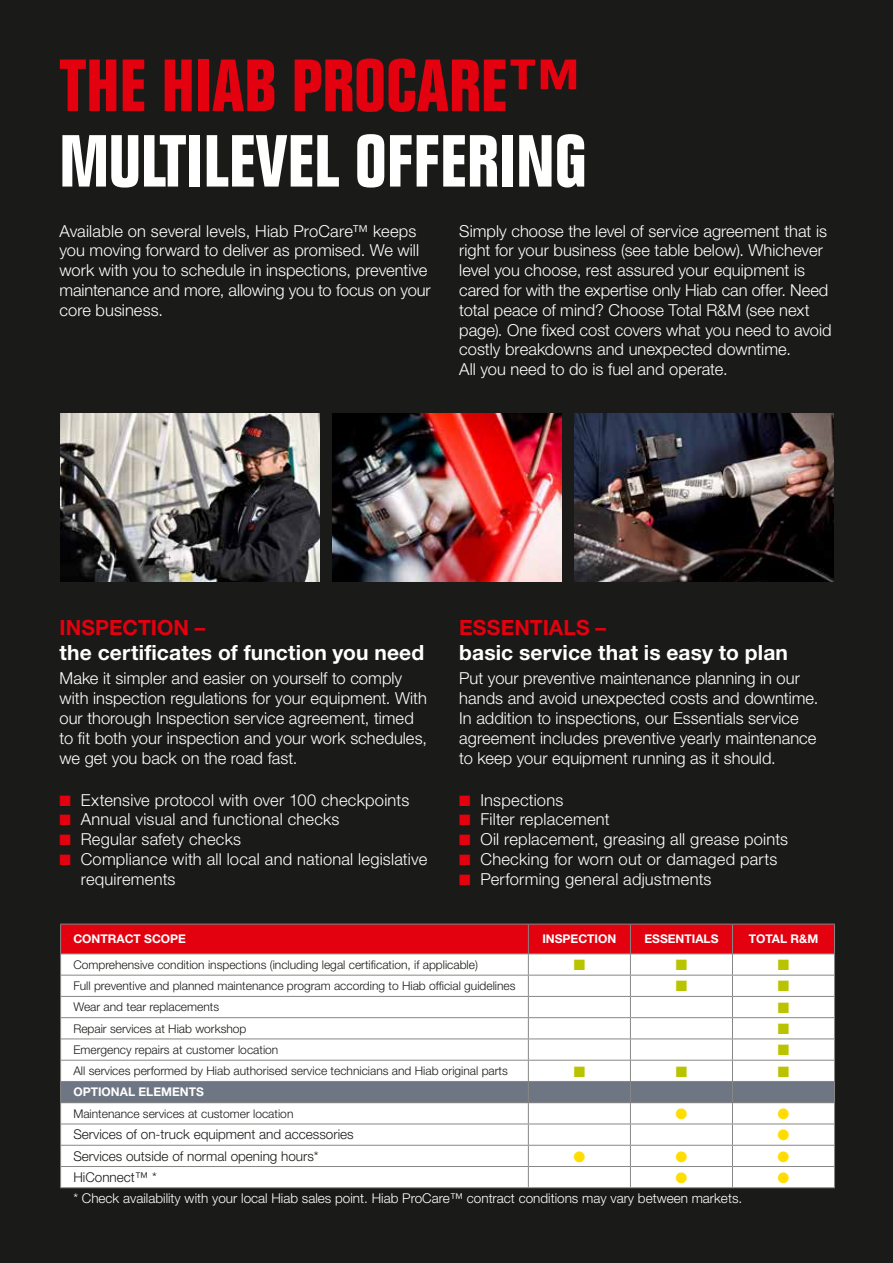
<style>
.page{position:relative;width:893px;height:1263px;background:#1a1a18}
.page>*{position:absolute;margin:0;border:0;box-sizing:border-box;transform-origin:0 0}
.t1{font:700 condensed 72px "Folio Std";color:#fff}
.t2{font:700 condensed 72px "Folio Std";color:#e3000f}
.t3{font:700 21px "Helvetica Neue LT Std";letter-spacing:.005em;color:#fff}
.t4{font:700 21px "Helvetica Neue LT Std";letter-spacing:.005em;color:#e3000f}
.t5{font:300 16.5px/19.8px "Helvetica Neue LT Std";letter-spacing:.005em;color:#fff}
.t6{font:15px "Zapf Dingbats ITC";color:#b8c400}
.t7{font:15px "Zapf Dingbats ITC";color:#fd0}
.t8{font:300 13.5px "Helvetica Neue LT Std";color:#fff}
.t9{font:300 13.5px "Helvetica Neue LT Std";color:#1a1a18}
.t10{font:300 12px "Helvetica Neue LT Std";color:#1a1a18}
.t11{font:700 12px "Helvetica Neue LT Std";color:#fff}
.s1{color:#e3000f}
</style>
<div class="page">
<img style="left:574px;top:413px;width:259px;height:169px">
<img style="left:332px;top:413px;width:230px;height:169px">
<img style="left:60px;top:413px;width:259px;height:169px">
<svg style="left:60px;top:924px;width:775px;height:263px;background:#e8d0d3"></svg>
<hr style="left:60px;top:1187px;width:468px;height:1px;background:#878786">
<hr style="left:528px;top:1187px;width:102px;height:1px;background:#878786">
<hr style="left:630px;top:1187px;width:102px;height:1px;background:#878786">
<hr style="left:732px;top:1187px;width:103px;height:1px;background:#878786">
<h1 class="t2" style="left:60px;top:46px;width:521px">THE HIAB PROCARE™</h1>
<h1 class="t1" style="left:60px;top:121px;width:529px">MULTILEVEL OFFERING</h1>
<p class="t5" style="left:60px;top:220px;width:373px">Available on several levels, Hiab ProCare™ keeps you moving forward to deliver as promised. We will work with you to schedule in inspections, preventive maintenance and more, allowing you to focus on your core business.</p>
<p class="t5" style="left:459px;top:220px;width:374px">Simply choose the level of service agreement that is right for your business (see table below). Whichever level you choose, rest assured your equipment is cared for with the expertise only Hiab can offer. Need total peace of mind? Choose Total R&amp;M (see next page). One fixed cost covers what you need to avoid costly breakdowns and unexpected downtime.<br>All you need to do is fuel and operate.</p>
<p class="t4" style="left:60px;top:615px;width:147px">INSPECTION –</p>
<p class="t3" style="left:60px;top:640px;width:366px">the certificates of function you need</p>
<p class="t5" style="left:60px;top:668px;width:369px">Make it simpler and easier on yourself to comply with inspection regulations for your equipment. With our thorough Inspection service agreement, timed to fit both your inspection and your work schedules, we get you back on the road fast.</p>
<p class="t5" style="left:60px;top:789px;width:351px"><span class="s1">■</span> Extensive protocol with over 100 checkpoints</p>
<p class="t5" style="left:60px;top:809px;width:281px"><span class="s1">■</span> Annual visual and functional checks</p>
<p class="t5" style="left:60px;top:829px;width:183px"><span class="s1">■</span> Regular safety checks</p>
<p class="t5" style="left:81px;top:849px;width:348px;text-indent:-21px"><span class="s1">■</span> Compliance with all local and national legislative requirements</p>
<p class="t4" style="left:459px;top:615px;width:148px">ESSENTIALS –</p>
<p class="t3" style="left:459px;top:640px;width:330px">basic service that is easy to plan</p>
<p class="t5" style="left:459px;top:668px;width:361px">Put your preventive maintenance planning in our hands and avoid unexpected costs and downtime.<br>In addition to inspections, our Essentials service agreement includes preventive yearly maintenance to keep your equipment running as it should.</p>
<p class="t5" style="left:459px;top:789px;width:106px"><span class="s1">■</span> Inspections</p>
<p class="t5" style="left:459px;top:809px;width:152px"><span class="s1">■</span> Filter replacement</p>
<p class="t5" style="left:459px;top:829px;width:330px"><span class="s1">■</span> Oil replacement, greasing all grease points</p>
<p class="t5" style="left:459px;top:849px;width:320px"><span class="s1">■</span> Checking for worn out or damaged parts</p>
<p class="t5" style="left:459px;top:869px;width:254px"><span class="s1">■</span> Performing general adjustments</p>
<p class="t11" style="left:73px;top:931px;width:114px">CONTRACT SCOPE</p>
<p class="t11" style="left:542px;top:931px;width:75px">INSPECTION</p>
<p class="t11" style="left:644px;top:931px;width:76px">ESSENTIALS</p>
<p class="t11" style="left:749px;top:931px;width:71px">TOTAL R&amp;M</p>
<p class="t10" style="left:73px;top:957px;width:406px">Comprehensive condition inspections (including legal certification, if applicable)</p>
<p class="t6" style="left:574px;top:958px;width:13px">■</p>
<p class="t6" style="left:676px;top:958px;width:13px">■</p>
<p class="t6" style="left:778px;top:958px;width:13px">■</p>
<p class="t10" style="left:73px;top:978px;width:444px">Full preventive and planned maintenance program according to Hiab official guidelines</p>
<p class="t6" style="left:676px;top:979px;width:13px">■</p>
<p class="t6" style="left:778px;top:979px;width:13px">■</p>
<p class="t10" style="left:73px;top:1000px;width:147px">Wear and tear replacements</p>
<p class="t6" style="left:778px;top:1000px;width:13px">■</p>
<p class="t10" style="left:73px;top:1021px;width:175px">Repair services at Hiab workshop</p>
<p class="t6" style="left:778px;top:1022px;width:13px">■</p>
<p class="t10" style="left:73px;top:1042px;width:206px">Emergency repairs at customer location</p>
<p class="t6" style="left:778px;top:1043px;width:13px">■</p>
<p class="t10" style="left:73px;top:1063px;width:436px">All services performed by Hiab authorised service technicians and Hiab original parts</p>
<p class="t6" style="left:574px;top:1064px;width:13px">■</p>
<p class="t6" style="left:676px;top:1064px;width:13px">■</p>
<p class="t6" style="left:778px;top:1064px;width:13px">■</p>
<p class="t11" style="left:73px;top:1085px;width:132px">OPTIONAL ELEMENTS</p>
<p class="t10" style="left:73px;top:1106px;width:222px">Maintenance services at customer location</p>
<p class="t7" style="left:675px;top:1107px;width:13px">●</p>
<p class="t7" style="left:778px;top:1107px;width:13px">●</p>
<p class="t9" style="left:73px;top:1126px;width:282px">Services of on-truck equipment and accessories</p>
<p class="t7" style="left:778px;top:1128px;width:13px">●</p>
<p class="t9" style="left:73px;top:1147px;width:247px">Services outside of normal opening hours*</p>
<p class="t7" style="left:573px;top:1149px;width:13px">●</p>
<p class="t7" style="left:675px;top:1149px;width:13px">●</p>
<p class="t7" style="left:778px;top:1149px;width:13px">●</p>
<p class="t9" style="left:73px;top:1169px;width:85px">HiConnect™ *</p>
<p class="t7" style="left:675px;top:1170px;width:13px">●</p>
<p class="t7" style="left:778px;top:1170px;width:13px">●</p>
<p class="t8" style="left:73px;top:1190px;width:670px">* Check availability with your local Hiab sales point. Hiab ProCare™ contract conditions may vary between markets.</p>
</div>
